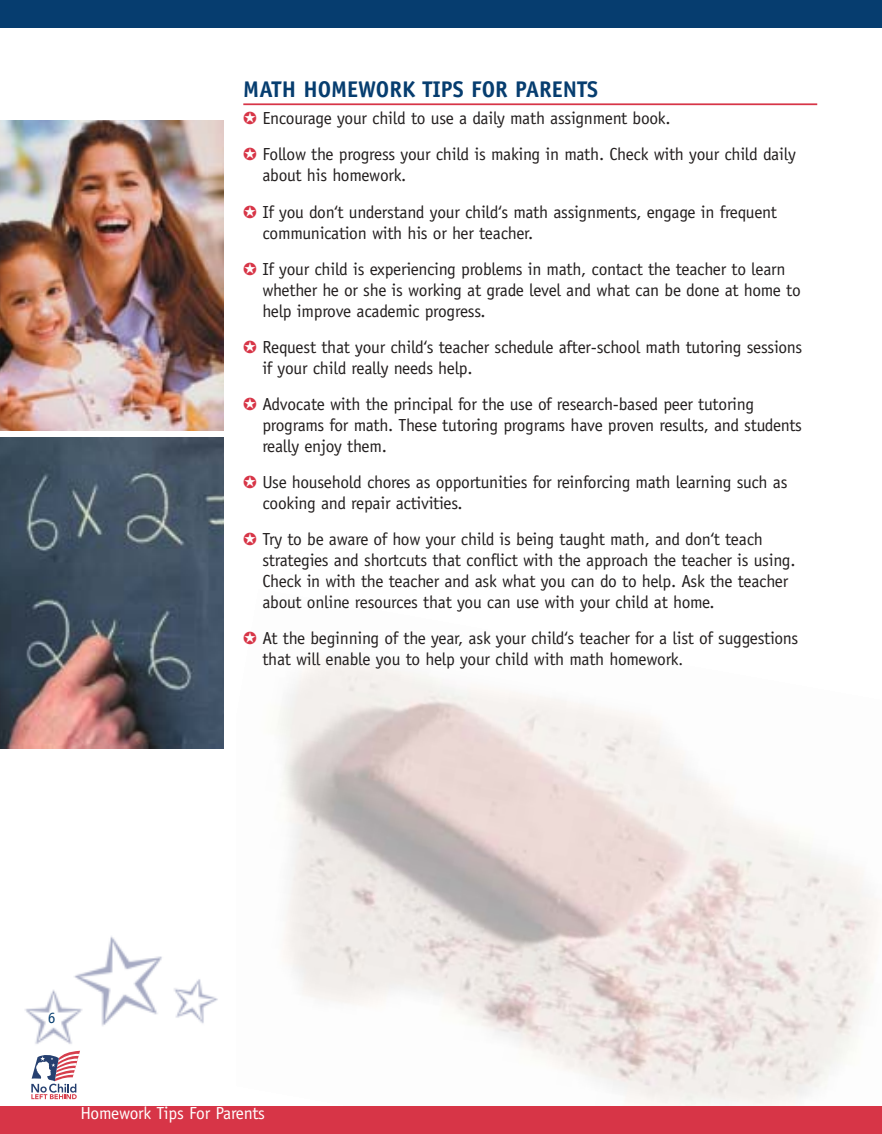
<style>
.page{position:relative;width:882px;height:1134px;background:#fff}
.page>*{position:absolute;margin:0;border:0;box-sizing:border-box;transform-origin:0 0}
.t1{font:700 22.75px "Officina Sans";color:#063d6f}
.t2{font:17.5px/21px "Officina Sans";letter-spacing:-.015em;color:#231f1f}
.t3{font:17.5px "Officina Sans";letter-spacing:-.015em;color:#fff}
.t4{font:15.75px "Officina Sans";color:#063d6f}
.s1{color:#d73547}
.s2{font-size:15.75px}
</style>
<div class="page">
<img style="left:236px;top:659px;width:646px;height:448px">
<img style="left:25px;top:936px;width:193px;height:115px">
<hr style="left:243px;top:103px;width:574px;height:2px;background:#d73547">
<div style="left:0;top:1107px;width:882px;height:27px;background:#d73547"></div>
<div style="left:0;top:0;width:882px;height:28px;background:#063d6f"></div>
<svg style="left:31px;top:1051px;width:49px;height:48px"></svg>
<img style="left:0;top:120px;width:223px;height:311px">
<img style="left:0;top:438px;width:223px;height:310px">
<h1 class="t1" style="left:243px;top:80px;width:356px">MATH HOMEWORK TIPS FOR PARENTS</h1>
<p class="t2" style="left:243px;top:102px;width:554px;line-height:36.1px"><span class="s1">✪</span> Encourage your child to use a daily math assignment book.<br><span class="s1">✪</span> Follow the progress your child is making in math. Check with your child daily</p>
<p class="t2" style="left:243px;top:159px;width:535px;line-height:36.1px;text-indent:19px">about his homework.<br><span class="s1">✪</span> If you don‘t understand your child‘s math assignments, engage in frequent</p>
<p class="t2" style="left:243px;top:216px;width:544px;line-height:36.1px;text-indent:19px">communication with his or her teacher.<br><span class="s1">✪</span> If your child is experiencing problems in math, contact the teacher to learn</p>
<p class="t2" style="left:262px;top:281px;width:540px">whether he or she is working at grade level and what can be done at home to help improve academic progress.</p>
<p class="t2" style="left:262px;top:338px;width:541px;text-indent:-19px"><span class="s1">✪</span> Request that your child‘s teacher schedule after-school math tutoring sessions if your child really needs help.</p>
<p class="t2" style="left:262px;top:395px;width:541px;text-indent:-19px"><span class="s1">✪</span> Advocate with the principal for the use of research-based peer tutoring programs for math. These tutoring programs have proven results, and students really enjoy them.</p>
<p class="t2" style="left:262px;top:473px;width:527px;text-indent:-19px"><span class="s1">✪</span> Use household chores as opportunities for reinforcing math learning such as cooking and repair activities.</p>
<p class="t2" style="left:262px;top:530px;width:535px;text-indent:-19px"><span class="s1">✪</span> Try to be aware of how your child is being taught math, and don‘t teach strategies and shortcuts that conflict with the approach the teacher is using.<br>Check in with the teacher and ask what you can do to help. Ask the teacher about online resources that you can use with your child at home.</p>
<p class="t2" style="left:262px;top:629px;width:537px;text-indent:-19px"><span class="s1">✪</span> At the beginning of the year, ask your child‘s teacher for a list of suggestions that will enable you to help your child with math homework<span class="s2">.</span></p>
<p class="t4" style="left:48px;top:1012px;width:9px">6</p>
<p class="t3" style="left:80px;top:1107px;width:186px">Homework Tips For Parents</p>
</div>
